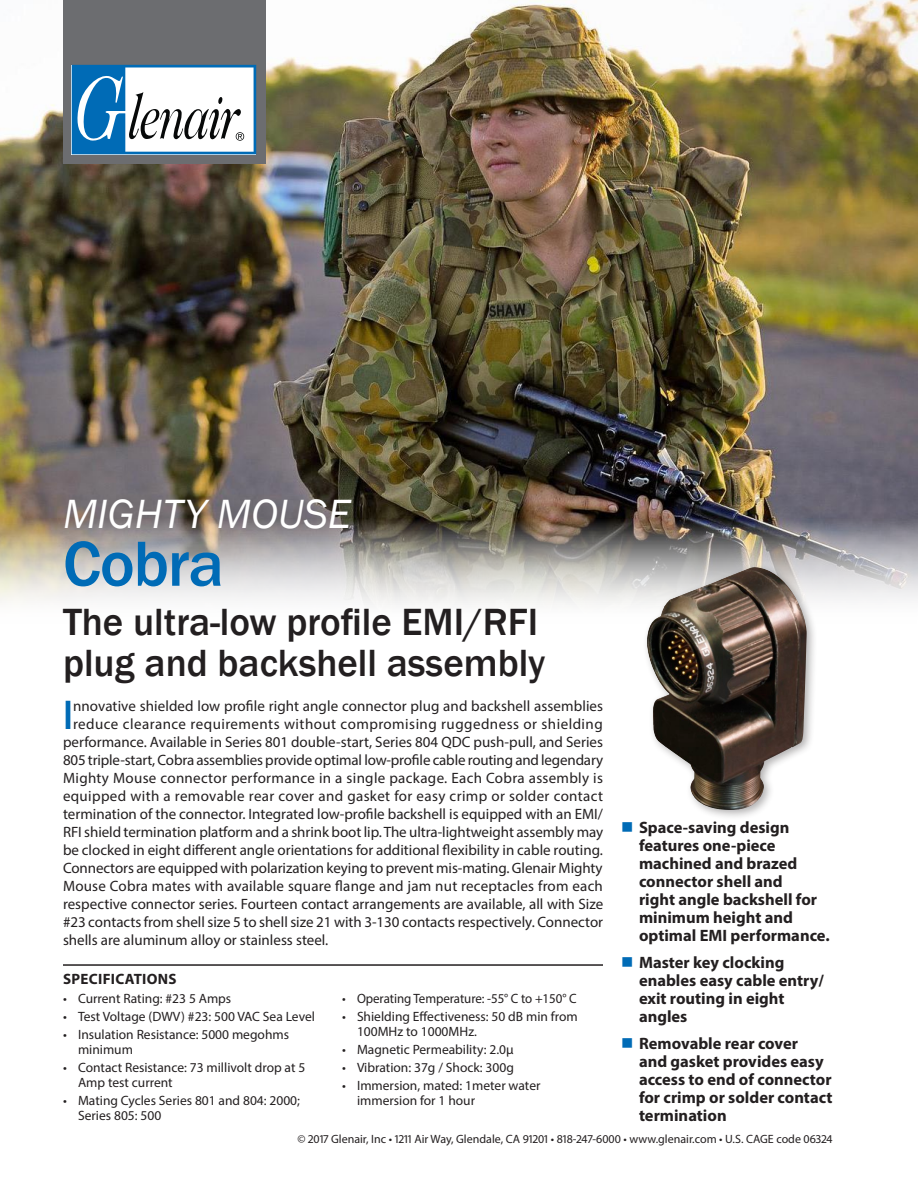
<style>
.page{position:relative;width:918px;height:1188px;background:#fff}
.page>*{position:absolute;margin:0;border:0;box-sizing:border-box;transform-origin:0 0}
.splash_blue_h{font:500 66px "Franklin Gothic";letter-spacing:-.02em;color:#006bb6}
.splash_series_head{font:italic 42px "Franklin Gothic";color:#fff}
.body_text_DC{font:500 condensed 42px "Franklin Gothic";color:#006bb6}
.splash_hb{font:500 39px/40.5px "Franklin Gothic";color:#231f20}
.t1{font:700 16.5px/18px "Myriad Pro";color:#231f20}
.body_text_DC-2{font:15px "Myriad Pro";color:#231f20}
.body_text_DC-3{font:15px "Myriad Pro";letter-spacing:.03em;color:#231f20}
.body_text_DC-4{font:15px "Myriad Pro";letter-spacing:.02em;color:#231f20}
.body_text_DC-5{font:15px "Myriad Pro";letter-spacing:.025em;color:#231f20}
.notes_h_ra{font:700 15px "Myriad Pro";letter-spacing:.02em;color:#231f20}
.t2{font:13.5px/15px "Myriad Pro";color:#231f20}
.t3{font:13.5px "Myriad Pro";color:#231f20;scale:.96 1}
.t4{font:12px "Myriad Pro";color:#231f20}
</style>
<div class="page">
<img style="left:0;top:0;width:918px;height:605px">
<hr style="left:63px;top:964px;width:540px;height:2px;background:#231f20">
<div style="left:642px;top:562px;width:176px;height:259px;background:#231f20;opacity:.35"></div>
<img style="left:647px;top:567px;width:160px;height:243px">
<div style="left:63px;top:0;width:203px;height:163px;background:#6c6d70"></div>
<svg style="left:72px;top:65px;width:184px;height:89px;background:#a0c0d6"></svg>
<p class="splash_series_head" style="left:63px;top:487px;width:290px">MIGHTY MOUSE</p>
<p class="splash_blue_h" style="left:63px;top:523px;width:163px">Cobra</p>
<p class="splash_hb" style="left:63px;top:602px;width:484px">The ultra-low profile EMI/RFI plug and backshell assembly</p>
<p class="body_text_DC" style="left:63px;top:687px;width:11px">I</p>
<p class="body_text_DC-2" style="left:73px;top:697px;width:532px">nnovative shielded low profile right angle connector plug and backshell assemblies</p>
<p class="body_text_DC-3" style="left:73px;top:715px;width:531px">reduce clearance requirements without compromising ruggedness or shielding</p>
<p class="body_text_DC-2" style="left:63px;top:733px;width:542px">performance. Available in Series 801 double-start, Series 804 QDC push-pull, and Series</p>
<p class="body_text_DC-2" style="left:63px;top:751px;width:542px">805 triple-start, Cobra assemblies provide optimal low-profile cable routing and legendary</p>
<p class="body_text_DC-4" style="left:63px;top:769px;width:542px">Mighty Mouse connector performance in a single package. Each Cobra assembly is</p>
<p class="body_text_DC-5" style="left:63px;top:787px;width:542px">equipped with a removable rear cover and gasket for easy crimp or solder contact</p>
<p class="body_text_DC-2" style="left:63px;top:805px;width:541px">termination of the connector. Integrated low-profile backshell is equipped with an EMI/</p>
<p class="body_text_DC-2" style="left:63px;top:823px;width:542px">RFI shield termination platform and a shrink boot lip. The ultra-lightweight assembly may</p>
<p class="body_text_DC-2" style="left:63px;top:841px;width:541px">be clocked in eight different angle orientations for additional flexibility in cable routing.</p>
<p class="body_text_DC-2" style="left:63px;top:859px;width:541px">Connectors are equipped with polarization keying to prevent mis-mating. Glenair Mighty</p>
<p class="body_text_DC-2" style="left:63px;top:877px;width:541px">Mouse Cobra mates with available square flange and jam nut receptacles from each</p>
<p class="body_text_DC-2" style="left:63px;top:895px;width:542px">respective connector series. Fourteen contact arrangements are available, all with Size</p>
<p class="body_text_DC-2" style="left:63px;top:913px;width:542px">#23 contacts from shell size 5 to shell size 21 with 3-130 contacts respectively. Connector</p>
<p class="body_text_DC-2" style="left:63px;top:931px;width:267px">shells are aluminum alloy or stainless steel.</p>
<p class="notes_h_ra" style="left:63px;top:969px;width:115px">SPECIFICATIONS</p>
<p class="t2" style="left:63px;top:991px;width:170px">• Current Rating: #23 5 Amps</p>
<p class="t2" style="left:63px;top:1009px;width:253px">• Test Voltage (DWV) #23: 500 VAC Sea Level</p>
<p class="t2" style="left:78px;top:1027px;width:213px;text-indent:-15px">• Insulation Resistance: 5000 megohms minimum</p>
<p class="t2" style="left:78px;top:1060px;width:229px;text-indent:-15px">• Contact Resistance: 73 millivolt drop at 5<br>Amp test current</p>
<p class="t2" style="left:78px;top:1093px;width:224px;text-indent:-15px">• Mating Cycles Series 801 and 804: 2000;<br>Series 805: 500</p>
<p class="t3" style="left:342px;top:990px;width:246px">• Operating Temperature: -55° C to +150° C</p>
<p class="t2" style="left:357px;top:1009px;width:222px;text-indent:-15px">• Shielding Effectiveness: 50 dB min from<br>100MHz to 1000MHz.</p>
<p class="t2" style="left:342px;top:1042px;width:173px">• Magnetic Permeability: 2.0µ</p>
<p class="t2" style="left:342px;top:1060px;width:173px">• Vibration: 37g / Shock: 300g</p>
<p class="t2" style="left:357px;top:1078px;width:185px;text-indent:-15px">• Immersion, mated: 1meter water immersion for 1 hour</p>
<p class="t1" style="left:639px;top:817px;width:192px">Space-saving design features one-piece machined and brazed connector shell and<br>right angle backshell for minimum height and optimal EMI performance.</p>
<p class="t1" style="left:639px;top:952px;width:186px">Master key clocking enables easy cable entry/ exit routing in eight angles</p>
<p class="t1" style="left:639px;top:1033px;width:195px">Removable rear cover<br>and gasket provides easy access to end of connector for crimp or solder contact termination</p>
<p class="t4" style="left:298px;top:1132px;width:536px">© 2017 Glenair, Inc • 1211 Air Way, Glendale, CA 91201 • 818-247-6000 • www.glenair.com • U.S. CAGE code 06324</p>
</div>
